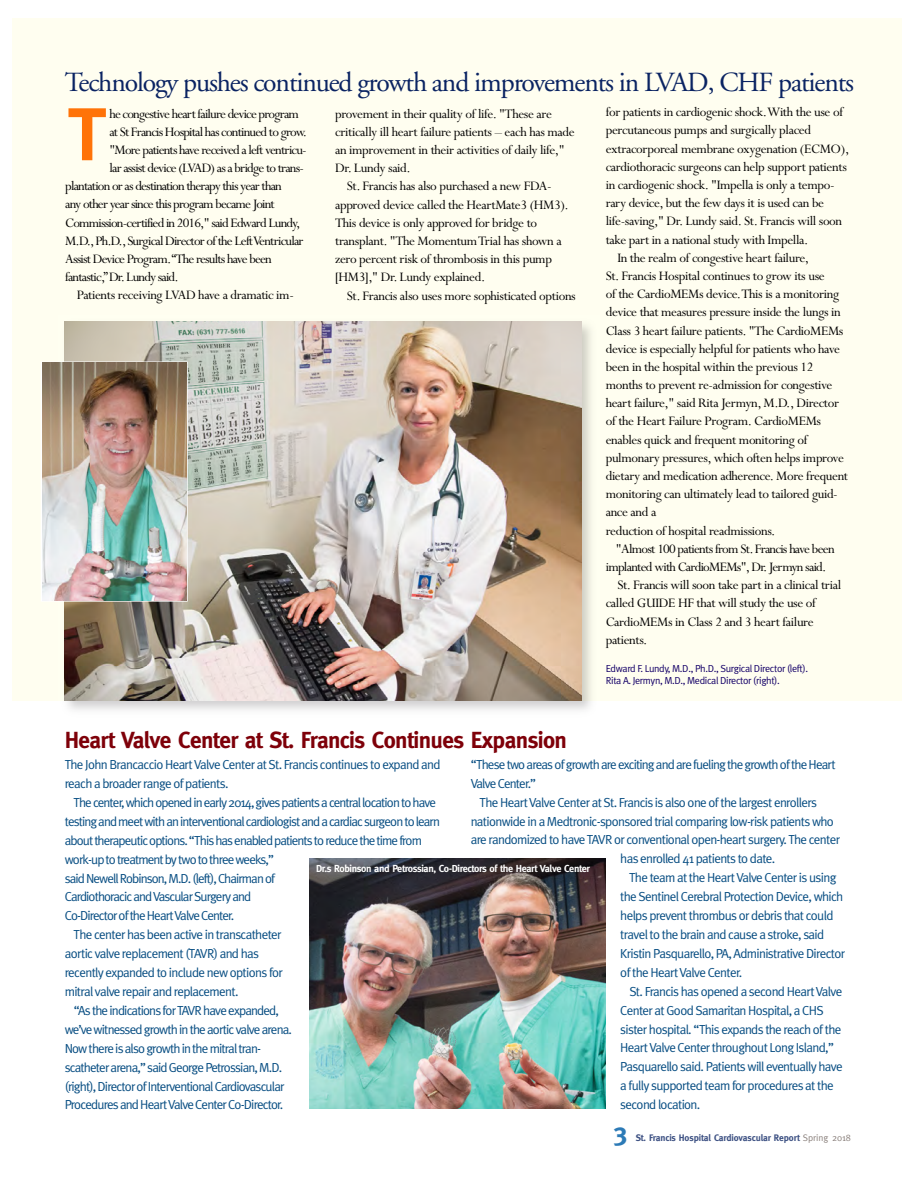
<style>
.page{position:relative;width:918px;height:1188px;background:#fff}
.page>*{position:absolute;margin:0;border:0;box-sizing:border-box;transform-origin:0 0}
.t1{font:700 66.75px "News Gothic";color:#ff7308}
.t2{font:27.6px "Adobe Garamond";letter-spacing:-.04em;color:#0a2362}
.t3{font:700 26.25px "Meta";color:#2c7ab6}
.t4{font:700 23.25px "Meta";letter-spacing:-.025em;color:#7e0009}
.t5{font:14.55px "Perpetua";letter-spacing:-.025em;color:#000}
.t6{font:14.55px "Perpetua";letter-spacing:-.055em;color:#000}
.t7{font:14.55px "Perpetua";letter-spacing:-.05em;color:#000}
.t8{font:13.05px/18.9px "Meta Plus Normal";letter-spacing:-.05em;color:#074d82}
.t9{font:13.05px "Meta Plus Normal";letter-spacing:-.07em;color:#074d82}
.t10{font:10.2px/12.1px "Meta Plus Normal";letter-spacing:-.035em;color:#150168}
.t11{font:700 10.2px "Meta";letter-spacing:-.035em;color:#fff}
.t12{font:700 9.45px "Meta";letter-spacing:-.01em;color:#3d5183}
.s1{font-family:"Meta Plus Normal";font-weight:400;color:#8a807c}
</style>
<div class="page">
<div style="left:12px;top:19px;width:889px;height:682px;background:#fffef0"></div>
<img style="left:64px;top:321px;width:527px;height:389px">
<img style="left:65px;top:322px;width:516px;height:379px">
<img style="left:309px;top:859px;width:297px;height:249px">
<div style="left:41px;top:362px;width:147px;height:240px;border:1px solid #fff"></div>
<img style="left:42px;top:363px;width:144px;height:237px">
<h2 class="t2" style="left:65px;top:71px;width:791px">Technology pushes continued growth and improvements in LVAD, CHF patients</h2>
<p class="t5" style="left:335px;top:109px;width:218px">provement in their quality of life. "These are</p>
<p class="t5" style="left:335px;top:127px;width:241px">critically ill heart failure patients – each has made</p>
<p class="t5" style="left:335px;top:145px;width:231px">an improvement in their activities of daily life,"</p>
<p class="t5" style="left:335px;top:163px;width:77px">Dr. Lundy said.</p>
<p class="t5" style="left:347px;top:181px;width:206px">St. Francis has also purchased a new FDA-</p>
<p class="t5" style="left:335px;top:199px;width:235px">approved device called the HeartMate3 (HM3).</p>
<p class="t5" style="left:335px;top:218px;width:204px">This device is only approved for bridge to</p>
<p class="t5" style="left:335px;top:236px;width:228px">transplant. "The Momentum Trial has shown a</p>
<p class="t5" style="left:335px;top:254px;width:218px">zero percent risk of thrombosis in this pump</p>
<p class="t5" style="left:335px;top:272px;width:152px">[HM3]," Dr. Lundy explained.</p>
<p class="t5" style="left:347px;top:290px;width:231px">St. Francis also uses more sophisticated options</p>
<p class="t5" style="left:606px;top:107px;width:239px">for patients in cardiogenic shock. With the use of</p>
<p class="t5" style="left:606px;top:125px;width:207px">percutaneous pumps and surgically placed</p>
<p class="t5" style="left:606px;top:144px;width:245px">extracorporeal membrane oxygenation (ECMO),</p>
<p class="t5" style="left:606px;top:162px;width:243px">cardiothoracic surgeons can help support patients</p>
<p class="t5" style="left:606px;top:180px;width:230px">in cardiogenic shock. "Impella is only a tempo-</p>
<p class="t5" style="left:606px;top:198px;width:220px">rary device, but the few days it is used can be</p>
<p class="t5" style="left:606px;top:216px;width:238px">life-saving," Dr. Lundy said. St. Francis will soon</p>
<p class="t5" style="left:606px;top:234px;width:204px">take part in a national study with Impella.</p>
<p class="t5" style="left:617px;top:253px;width:193px">In the realm of congestive heart failure,</p>
<p class="t5" style="left:606px;top:271px;width:221px">St. Francis Hospital continues to grow its use</p>
<p class="t5" style="left:606px;top:289px;width:235px">of the CardioMEMs device. This is a monitoring</p>
<p class="t5" style="left:606px;top:307px;width:237px">device that measures pressure inside the lungs in</p>
<p class="t5" style="left:606px;top:325px;width:239px">Class 3 heart failure patients. "The CardioMEMs</p>
<p class="t5" style="left:606px;top:344px;width:236px">device is especially helpful for patients who have</p>
<p class="t5" style="left:606px;top:362px;width:209px">been in the hospital within the previous 12</p>
<p class="t5" style="left:606px;top:380px;width:228px">months to prevent re-admission for congestive</p>
<p class="t5" style="left:606px;top:398px;width:235px">heart failure," said Rita Jermyn, M.D., Director</p>
<p class="t5" style="left:606px;top:416px;width:217px">of the Heart Failure Program. CardioMEMs</p>
<p class="t5" style="left:606px;top:435px;width:203px">enables quick and frequent monitoring of</p>
<p class="t5" style="left:606px;top:453px;width:240px">pulmonary pressures, which often helps improve</p>
<p class="t5" style="left:606px;top:471px;width:244px">dietary and medication adherence. More frequent</p>
<p class="t5" style="left:606px;top:489px;width:234px">monitoring can ultimately lead to tailored guid-</p>
<p class="t5" style="left:606px;top:507px;width:52px">ance and a</p>
<p class="t5" style="left:606px;top:525px;width:171px">reduction of hospital readmissions.</p>
<p class="t7" style="left:616px;top:544px;width:220px">"Almost 100 patients from St. Francis have been</p>
<p class="t7" style="left:606px;top:562px;width:222px">implanted with CardioMEMs", Dr. Jermyn said.</p>
<p class="t5" style="left:617px;top:580px;width:225px">St. Francis will soon take part in a clinical trial</p>
<p class="t5" style="left:606px;top:598px;width:212px">called GUIDE HF that will study the use of</p>
<p class="t5" style="left:606px;top:616px;width:209px">CardioMEMs in Class 2 and 3 heart failure</p>
<p class="t5" style="left:606px;top:635px;width:43px">patients.</p>
<h1 class="t1" style="left:68px;top:108px;width:40px">T</h1>
<p class="t6" style="left:109px;top:108px;width:191px">he congestive heart failure device program</p>
<p class="t6" style="left:109px;top:127px;width:199px">at St Francis Hospital has continued to grow.</p>
<p class="t6" style="left:109px;top:145px;width:199px">"More patients have received a left ventricu-</p>
<p class="t6" style="left:109px;top:163px;width:196px">lar assist device (LVAD) as a bridge to trans-</p>
<p class="t6" style="left:65px;top:181px;width:218px">plantation or as destination therapy this year than</p>
<p class="t6" style="left:65px;top:199px;width:211px">any other year since this program became Joint</p>
<p class="t6" style="left:65px;top:218px;width:237px">Commission-certified in 2016," said Edward Lundy,</p>
<p class="t6" style="left:65px;top:236px;width:240px">M.D., Ph.D., Surgical Director of the Left Ventricular</p>
<p class="t6" style="left:65px;top:254px;width:208px">Assist Device Program. “The results have been</p>
<p class="t6" style="left:65px;top:272px;width:115px">fantastic,” Dr. Lundy said.</p>
<p class="t5" style="left:77px;top:290px;width:219px">Patients receiving LVAD have a dramatic im-</p>
<h3 class="t4" style="left:65px;top:729px;width:504px">Heart Valve Center at St. Francis Continues Expansion</h3>
<p class="t10" style="left:606px;top:663px;width:204px">Edward F. Lundy, M.D., Ph.D., Surgical Director (left).<br>Rita A. Jermyn, M.D., Medical Director (right).</p>
<p class="t8" style="left:471px;top:756px;width:366px">“These two areas of growth are exciting and are fueling the growth of the Heart<br>Valve Center.”</p>
<p class="t8" style="left:480px;top:794px;width:339px">The Heart Valve Center at St. Francis is also one of the largest enrollers</p>
<p class="t8" style="left:471px;top:812px;width:365px">nationwide in a Medtronic-sponsored trial comparing low-risk patients who</p>
<p class="t8" style="left:471px;top:831px;width:371px">are randomized to have TAVR or conventional open-heart surgery. The center</p>
<p class="t8" style="left:620px;top:850px;width:157px">has enrolled 41 patients to date.</p>
<p class="t8" style="left:629px;top:869px;width:209px">The team at the Heart Valve Center is using</p>
<p class="t8" style="left:620px;top:888px;width:225px">the Sentinel Cerebral Protection Device, which</p>
<p class="t8" style="left:620px;top:907px;width:215px">helps prevent thrombus or debris that could</p>
<p class="t8" style="left:620px;top:926px;width:206px">travel to the brain and cause a stroke, said</p>
<p class="t8" style="left:620px;top:945px;width:226px">Kristin Pasquarello, PA, Administrative Director</p>
<p class="t8" style="left:620px;top:964px;width:124px">of the Heart Valve Center.</p>
<p class="t8" style="left:629px;top:983px;width:215px">St. Francis has opened a second Heart Valve</p>
<p class="t8" style="left:620px;top:1002px;width:205px">Center at Good Samaritan Hospital, a CHS</p>
<p class="t8" style="left:620px;top:1020px;width:223px">sister hospital. “This expands the reach of the</p>
<p class="t8" style="left:620px;top:1039px;width:215px">Heart Valve Center throughout Long Island,”</p>
<p class="t8" style="left:620px;top:1058px;width:224px">Pasquarello said. Patients will eventually have</p>
<p class="t8" style="left:620px;top:1077px;width:215px">a fully supported team for procedures at the</p>
<p class="t8" style="left:620px;top:1096px;width:82px">second location.</p>
<p class="t8" style="left:65px;top:756px;width:377px">The John Brancaccio Heart Valve Center at St. Francis continues to expand and reach a broader range of patients.</p>
<p class="t9" style="left:74px;top:797px;width:364px">The center, which opened in early 2014, gives patients a central location to have</p>
<p class="t9" style="left:65px;top:816px;width:377px">testing and meet with an interventional cardiologist and a cardiac surgeon to learn</p>
<p class="t9" style="left:65px;top:834px;width:359px">about therapeutic options. “This has enabled patients to reduce the time from</p>
<p class="t9" style="left:65px;top:853px;width:211px">work-up to treatment by two to three weeks,”</p>
<p class="t9" style="left:65px;top:872px;width:212px">said Newell Robinson, M.D. (left), Chairman of</p>
<p class="t9" style="left:65px;top:891px;width:188px">Cardiothoracic and Vascular Surgery and</p>
<p class="t9" style="left:65px;top:910px;width:171px">Co-Director of the Heart Valve Center.</p>
<p class="t8" style="left:74px;top:926px;width:209px">The center has been active in transcatheter</p>
<p class="t8" style="left:65px;top:945px;width:196px">aortic valve replacement (TAVR) and has</p>
<p class="t8" style="left:65px;top:964px;width:220px">recently expanded to include new options for</p>
<p class="t8" style="left:65px;top:983px;width:175px">mitral valve repair and replacement.</p>
<p class="t8" style="left:74px;top:1002px;width:207px">“As the indications for TAVR have expanded,</p>
<p class="t8" style="left:65px;top:1021px;width:229px">we’ve witnessed growth in the aortic valve arena.</p>
<p class="t8" style="left:65px;top:1040px;width:198px">Now there is also growth in the mitral tran-</p>
<p class="t8" style="left:65px;top:1058px;width:219px">scatheter arena,” said George Petrossian, M.D.</p>
<p class="t8" style="left:65px;top:1077px;width:221px">(right), Director of Interventional Cardiovascular</p>
<p class="t8" style="left:65px;top:1096px;width:220px">Procedures and Heart Valve Center Co-Director.</p>
<p class="t11" style="left:316px;top:864px;width:275px">Dr.s Robinson and Petrossian, Co-Directors of the Heart Valve Center</p>
<h3 class="t3" style="left:614px;top:1120px;width:16px">3</h3>
<p class="t12" style="left:636px;top:1133px;width:217px">St. Francis Hospital Cardiovascular Report <span class="s1">Spring 2018</span></p>
</div>
